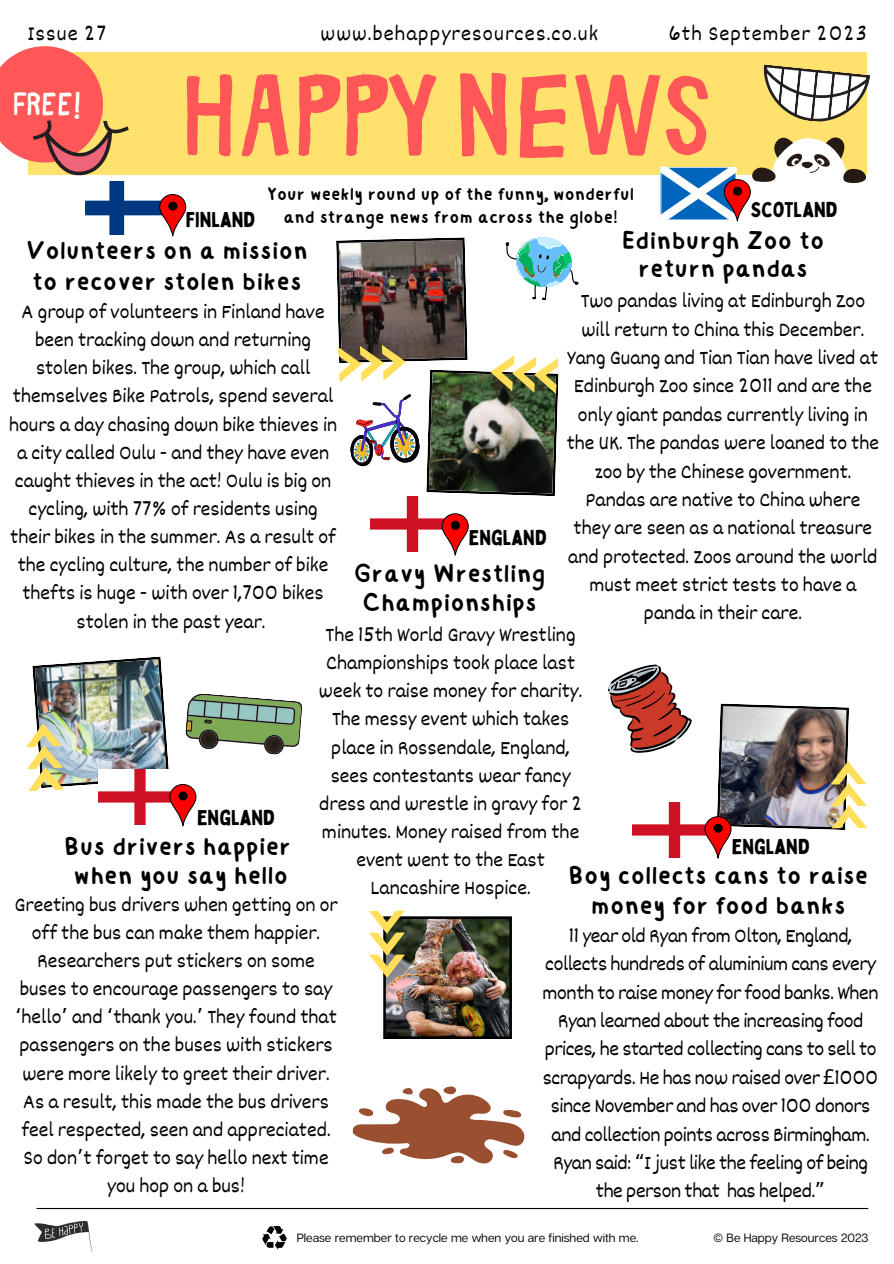
<style>
.page{position:relative;width:894px;height:1264px;background:#fff}
.page>*{position:absolute;margin:0;border:0;box-sizing:border-box;transform-origin:0 0}
.t1{font:115.8px "Bike Park";color:#ff5757}
.t2{font:32.25px "Bike Park";color:#fff}
.t3{font:27px/29.2px "happy";color:#000;text-align:center}
.t4{font:21.45px "Dekko";letter-spacing:.05em;color:#010004}
.t5{font:21px "Bobby Jones";color:#000}
.t6{font:20.7px/28.2px "Dekko";color:#000;text-align:center}
.t7{font:20.7px/28.3px "Dekko";letter-spacing:-.02em;color:#000;text-align:center}
.t8{font:18.9px/23.7px "happy";color:#000;text-align:center}
.t9{font:12px "Articulat CF";color:#000}
.s1{font-family:"Noto Sans Gurmukhi"}
.s2{font-family:"Noto Sans"}
</style>
<div class="page">
<div style="left:29px;top:52px;width:837px;height:123px;background:#ffe26d"></div>
<img style="left:34px;top:1208px;width:70px;height:44px">
<hr style="left:36px;top:1207px;width:831px;height:1px;background:#000">
<svg style="left:262px;top:1226px;width:25px;height:23px"></svg>
<svg style="left:0;top:46px;width:129px;height:136px"></svg>
<img style="left:86px;top:182px;width:73px;height:53px">
<svg style="left:159px;top:194px;width:27px;height:42px"></svg>
<img style="left:369px;top:910px;width:143px;height:129px">
<img style="left:370px;top:496px;width:71px;height:55px">
<svg style="left:441px;top:513px;width:27px;height:43px"></svg>
<img style="left:632px;top:802px;width:72px;height:55px">
<img style="left:704px;top:703px;width:163px;height:155px">
<img style="left:26px;top:656px;width:276px;height:170px">
<svg style="left:352px;top:1086px;width:173px;height:78px"></svg>
<svg style="left:608px;top:664px;width:84px;height:89px"></svg>
<svg style="left:660px;top:64px;width:210px;height:157px"></svg>
<img style="left:336px;top:237px;width:242px;height:259px">
<p class="t4" style="left:27px;top:20px;width:80px">Issue 27</p>
<p class="t4" style="left:320px;top:20px;width:279px">www.behappyresources.co.uk</p>
<p class="t4" style="left:668px;top:20px;width:200px">6th September 2023</p>
<p class="t2" style="left:12px;top:76px;width:72px">FREE!</p>
<p class="t1" style="left:181px;top:18px;width:535px">HAPPY NEWS</p>
<p class="t8" style="left:267px;top:179px;width:368px">Your weekly round up of the funny, wonderful and strange news from across the globe!</p>
<p class="t5" style="left:750px;top:197px;width:88px">SCOTLAND</p>
<p class="t5" style="left:186px;top:207px;width:70px">FINLAND</p>
<p class="t3" style="left:26px;top:231px;width:283px;line-height:30.5px;text-align:left">Volunteers on a mission to recover stolen bikes</p>
<p class="t3" style="left:621px;top:222px;width:204px;line-height:28.2px">Edinburgh Zoo to return pandas</p>
<p class="t6" style="left:566px;top:286px;width:314px">Two pandas living at Edinburgh Zoo will return to China this December.<br>Yang Guang and Tian Tian have lived at Edinburgh Zoo since 2011 and are the only giant pandas currently living in the UK. The pandas were loaned to the zoo by the Chinese government.<br>Pandas are native to China where they are seen as a national treasure and protected. Zoos around the world must meet strict tests to have a panda in their care.</p>
<p class="t6" style="left:9px;top:296px;width:329px">A group of volunteers in Finland have been tracking down and returning stolen bikes. The group, which call themselves Bike Patrols, spend several hours a day chasing down bike thieves in a city called Oulu - and they have even caught thieves in the act! Oulu is big on cycling, with 77% of residents using their bikes in the summer. As a result of the cycling culture, the number of bike thefts is huge - with over 1,700 bikes stolen in the past year.</p>
<p class="t5" style="left:469px;top:524px;width:79px">ENGLAND</p>
<p class="t3" style="left:354px;top:554px;width:193px">Gravy Wrestling<br>Championships</p>
<p class="t6" style="left:319px;top:619px;width:265px">The 15th World Gravy Wrestling<br>Championships took place last week to raise money for charity.<br>The messy event which takes place in Rossendale, England, sees contestants wear fancy dress and wrestle in gravy for 2 minutes. Money raised from the event went to the East<br>Lancashire Hospice.</p>
<p class="t5" style="left:197px;top:804px;width:79px">ENGLAND</p>
<p class="t3" style="left:64px;top:827px;width:229px">Bus drivers happier</p>
<p class="t3" style="left:74px;top:855px;width:216px">when you say hello</p>
<p class="t5" style="left:731px;top:833px;width:79px">ENGLAND</p>
<p class="t3" style="left:568px;top:856px;width:302px">Boy collects cans to raise money for food banks</p>
<p class="t6" style="left:14px;top:889px;width:324px">Greeting bus drivers when getting on or off the bus can make them happier.<br>Researchers put stickers on some buses to encourage passengers to say <span class="s1">‘</span>hello<span class="s1">’</span> and <span class="s1">‘</span>thank you.<span class="s1">’</span> They found that passengers on the buses with stickers were more likely to greet their driver.<br>As a result, this made the bus drivers feel respected, seen and appreciated.<br>So don<span class="s1">’</span>t forget to say hello next time you hop on a bus!</p>
<p class="t7" style="left:542px;top:920px;width:337px">11 year old Ryan from Olton, England, collects hundreds of aluminium cans every month to raise money for food banks. When Ryan learned about the increasing food prices, he started collecting cans to sell to scrapyards. He has now raised over <span class="s2">£</span>1000 since November and has over 100 donors and collection points across Birmingham.<br>Ryan said: <span class="s1">“</span>I just like the feeling of being the person that has helped.<span class="s1">”</span></p>
<p class="t9" style="left:297px;top:1229px;width:343px">Please remember to recycle me when you are finished with me.</p>
<p class="t9" style="left:713px;top:1229px;width:156px">© Be Happy Resources 2023</p>
</div>
